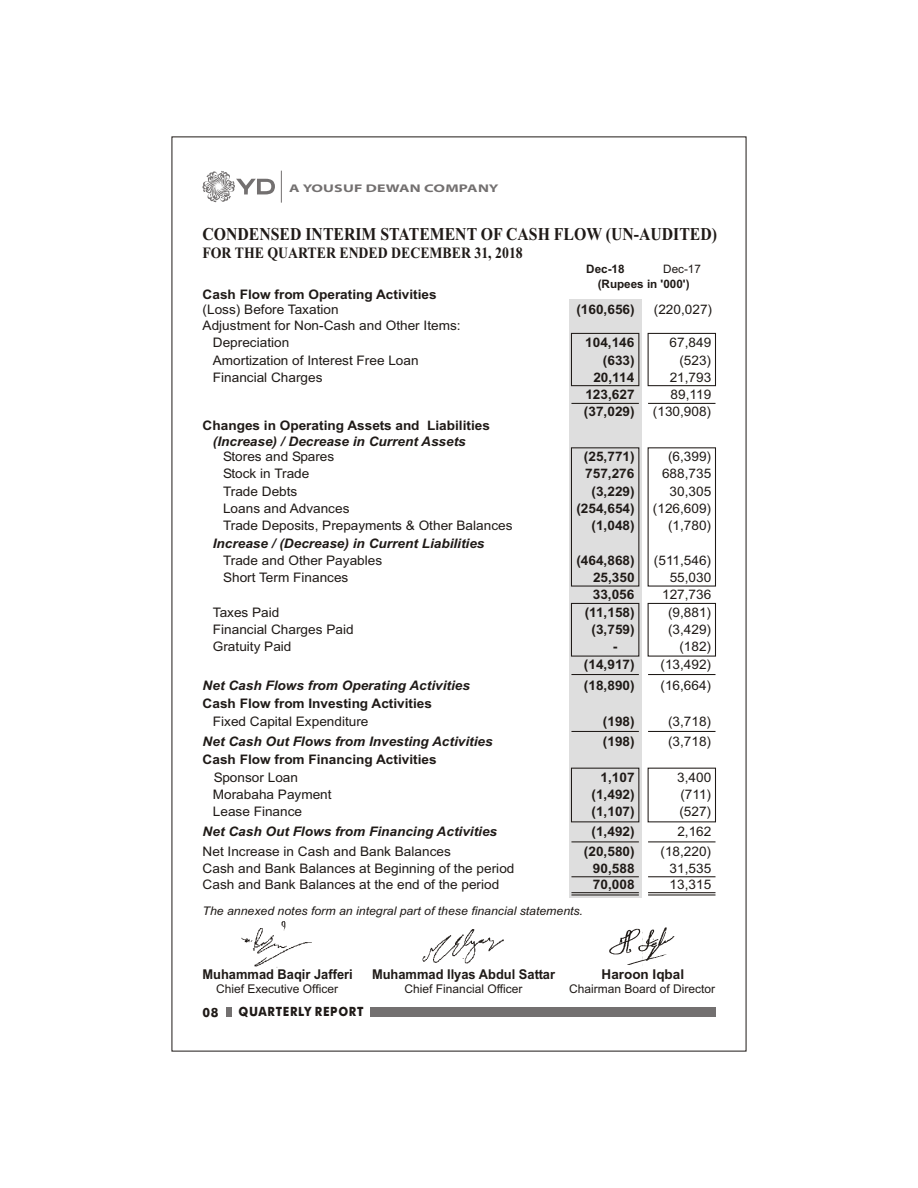
<style>
.page{position:relative;width:918px;height:1188px;background:#fff}
.page>*{position:absolute;margin:0;border:0;box-sizing:border-box;transform-origin:0 0}
.t1{font:700 18px "Times New Roman";color:#1f1a17;scale:.88 1}
.t2{font:700 15.75px "Times New Roman";color:#1f1a17;scale:.88 1}
.t3{font:700 13.5px "Arial";color:#1f1a17;scale:.95 1}
.t4{font:700 13.5px "Arial";color:#1f1a17}
.t5{font:13.2px/17.2px "Arial";color:#1f1a17;scale:1.04 1}
.t6{font:700 13.2px/17.2px "Arial";color:#1f1a17;text-align:right;scale:1.04 1}
.t7{font:italic 700 13.2px "Arial";color:#1f1a17;scale:1.04 1}
.t8{font:700 12.75px "Futura Md BT";letter-spacing:.065em;color:#1f1a17;scale:.9 1}
.t9{font:700 12.75px "Futura Md BT";letter-spacing:.065em;color:#1f1a17}
.t10{font:12px "Arial";color:#1f1a17}
.t11{font:italic 11.85px "Arial";color:#1f1a17;scale:1.04 1}
.t12{font:700 11.7px "Arial";color:#1f1a17}
.t13{font:11.7px "Arial";color:#1f1a17}
.t14{font:700 semi-expanded 11.1px "Myriad Pro";letter-spacing:.015em;color:#737070;scale:1.31 1}
</style>
<div class="page">
<div style="left:569px;top:299px;width:73px;height:599px;background:#dedede"></div>
<hr style="left:648px;top:403px;width:68px;height:1px;background:#1f1a17">
<hr style="left:571px;top:403px;width:68px;height:1px;background:#1f1a17">
<hr style="left:648px;top:674px;width:68px;height:1px;background:#1f1a17">
<hr style="left:571px;top:674px;width:68px;height:1px;background:#1f1a17">
<hr style="left:648px;top:731px;width:68px;height:1px;background:#1f1a17">
<hr style="left:571px;top:731px;width:68px;height:1px;background:#1f1a17">
<hr style="left:648px;top:841px;width:68px;height:1px;background:#1f1a17">
<hr style="left:571px;top:841px;width:68px;height:1px;background:#1f1a17">
<hr style="left:648px;top:876px;width:68px;height:1px;background:#1f1a17">
<hr style="left:571px;top:876px;width:68px;height:1px;background:#1f1a17">
<div style="left:648px;top:333px;width:68px;height:53px;border:1px solid #1f1a17"></div>
<div style="left:571px;top:333px;width:68px;height:53px;border:1px solid #1f1a17"></div>
<div style="left:648px;top:447px;width:68px;height:140px;border:1px solid #1f1a17"></div>
<div style="left:571px;top:447px;width:68px;height:140px;border:1px solid #1f1a17"></div>
<div style="left:648px;top:603px;width:68px;height:54px;border:1px solid #1f1a17"></div>
<div style="left:571px;top:603px;width:68px;height:54px;border:1px solid #1f1a17"></div>
<hr style="left:648px;top:892px;width:68px;height:1px;background:#1f1a17">
<hr style="left:571px;top:892px;width:68px;height:1px;background:#1f1a17">
<hr style="left:648px;top:894px;width:68px;height:2px;background:#1f1a17">
<hr style="left:571px;top:894px;width:68px;height:2px;background:#1f1a17">
<img style="left:609px;top:927px;width:66px;height:38px">
<img style="left:241px;top:921px;width:71px;height:47px">
<img style="left:423px;top:929px;width:81px;height:35px">
<svg style="left:202px;top:171px;width:73px;height:32px"></svg>
<hr style="left:281px;top:171px;width:1px;height:32px;background:#737070">
<div style="left:370px;top:1008px;width:346px;height:9px;background:#737070"></div>
<div style="left:226px;top:1008px;width:6px;height:9px;background:#737070"></div>
<p class="t14" style="left:289px;top:184px;width:161px">A YOUSUF DEWAN COMPANY</p>
<h1 class="t1" style="left:202px;top:228px;width:586px">CONDENSED INTERIM STATEMENT OF CASH FLOW (UN-AUDITED)</h1>
<p class="t2" style="left:202px;top:247px;width:366px">FOR THE QUARTER ENDED DECEMBER 31, 2018</p>
<p class="t12" style="left:586px;top:265px;width:40px">Dec-18</p>
<p class="t13" style="left:663px;top:265px;width:39px">Dec-17</p>
<p class="t12" style="left:598px;top:280px;width:93px">(Rupees in '000')</p>
<p class="t6" style="left:203px;top:287px;width:227px">Cash Flow from Operating Activities</p>
<p class="t5" style="left:203px;top:302px;width:132px">(Loss) Before Taxation</p>
<p class="t5" style="left:654px;top:302px;width:58px">(220,027)</p>
<p class="t5" style="left:213px;top:318px;width:240px;text-indent:-10px">Adjustment for Non-Cash and Other Items:<br>Depreciation<br>Amortization of Interest Free Loan<br>Financial Charges</p>
<p class="t6" style="left:203px;top:418px;width:278px">Changes in Operating Assets and Liabilities</p>
<p class="t7" style="left:213px;top:436px;width:245px">(Increase) / Decrease in Current Assets</p>
<p class="t5" style="left:223px;top:449px;width:280px">Stores and Spares<br>Stock in Trade<br>Trade Debts<br>Loans and Advances<br>Trade Deposits, Prepayments &amp; Other Balances</p>
<p class="t7" style="left:213px;top:538px;width:263px">Increase / (Decrease) in Current Liabilities</p>
<p class="t5" style="left:223px;top:553px;width:155px">Trade and Other Payables<br>Short Term Finances</p>
<p class="t5" style="left:213px;top:605px;width:137px">Taxes Paid<br>Financial Charges Paid<br>Gratuity Paid</p>
<p class="t7" style="left:203px;top:680px;width:259px">Net Cash Flows from Operating Activities</p>
<p class="t6" style="left:203px;top:696px;width:222px">Cash Flow from Investing Activities</p>
<p class="t5" style="left:213px;top:714px;width:151px">Fixed Capital Expenditure</p>
<p class="t7" style="left:203px;top:736px;width:280px">Net Cash Out Flows from Investing Activities</p>
<p class="t6" style="left:203px;top:752px;width:226px">Cash Flow from Financing Activities</p>
<p class="t5" style="left:213px;top:770px;width:116px">Sponsor Loan<br>Morabaha Payment<br>Lease Finance</p>
<p class="t7" style="left:203px;top:827px;width:285px">Net Cash Out Flows from Financing Activities</p>
<p class="t5" style="left:203px;top:844px;width:301px;line-height:16.6px">Net Increase in Cash and Bank Balances<br>Cash and Bank Balances at Beginning of the period<br>Cash and Bank Balances at the end of the period</p>
<p class="t6" style="left:576px;top:302px;width:58px">(160,656)</p>
<p class="t6" style="left:584px;top:335px;width:50px">104,146 (633)<br>20,114<br>123,627 (37,029)</p>
<p class="t6" style="left:576px;top:449px;width:58px">(25,771)<br>757,276 (3,229) (254,654) (1,048)</p>
<p class="t6" style="left:576px;top:553px;width:58px">(464,868)</p>
<p class="t6" style="left:593px;top:570px;width:42px">25,350</p>
<p class="t6" style="left:593px;top:587px;width:42px">33,056</p>
<p class="t6" style="left:585px;top:605px;width:50px">(11,158)</p>
<p class="t6" style="left:592px;top:622px;width:43px">(3,759)</p>
<p class="t6" style="left:613px;top:639px;width:6px">-</p>
<p class="t6" style="left:584px;top:657px;width:50px">(14,917)</p>
<p class="t6" style="left:584px;top:678px;width:50px">(18,890)</p>
<p class="t6" style="left:603px;top:712px;width:32px;line-height:20px;text-align:left">(198) (198)</p>
<p class="t6" style="left:592px;top:770px;width:43px;text-align:justify;text-indent:9px">1,107 (1,492) (1,107)</p>
<p class="t6" style="left:584px;top:823px;width:50px;line-height:19.6px;text-align:center">(1,492) (20,580)</p>
<p class="t6" style="left:593px;top:862px;width:42px;line-height:16.2px;text-align:left">90,588<br>70,008</p>
<p class="t5" style="left:653px;top:335px;width:58px;text-align:right">67,849 (523)<br>21,793<br>89,119 (130,908)</p>
<p class="t5" style="left:653px;top:449px;width:58px;text-align:right">(6,399)<br>688,735<br>30,305 (126,609) (1,780)</p>
<p class="t5" style="left:654px;top:553px;width:57px;text-align:right">(511,546)<br>55,030<br>127,736 (9,881) (3,429) (182) (13,492)</p>
<p class="t5" style="left:660px;top:678px;width:50px">(16,664)</p>
<p class="t5" style="left:668px;top:712px;width:43px;line-height:20px">(3,718) (3,718)</p>
<p class="t5" style="left:677px;top:770px;width:34px;text-align:justify">3,400 (711) (527)</p>
<p class="t5" style="left:660px;top:823px;width:50px;line-height:19.6px;text-align:right">2,162 (18,220)</p>
<p class="t5" style="left:670px;top:862px;width:42px;line-height:16.2px">31,535<br>13,315</p>
<p class="t11" style="left:202px;top:906px;width:367px">The annexed notes form an integral part of these financial statements.</p>
<p class="t3" style="left:202px;top:969px;width:160px">Muhammad Baqir Jafferi</p>
<p class="t3" style="left:372px;top:969px;width:194px">Muhammad Ilyas Abdul Sattar</p>
<p class="t10" style="left:405px;top:984px;width:119px">Chief Financial Officer</p>
<p class="t4" style="left:602px;top:969px;width:84px">Haroon Iqbal</p>
<p class="t10" style="left:216px;top:984px;width:123px">Chief Executive Officer</p>
<p class="t10" style="left:569px;top:984px;width:148px">Chairman Board of Director</p>
<p class="t9" style="left:202px;top:1007px;width:18px">08</p>
<p class="t8" style="left:238px;top:1007px;width:140px">QUARTERLY REPORT</p>
</div>
